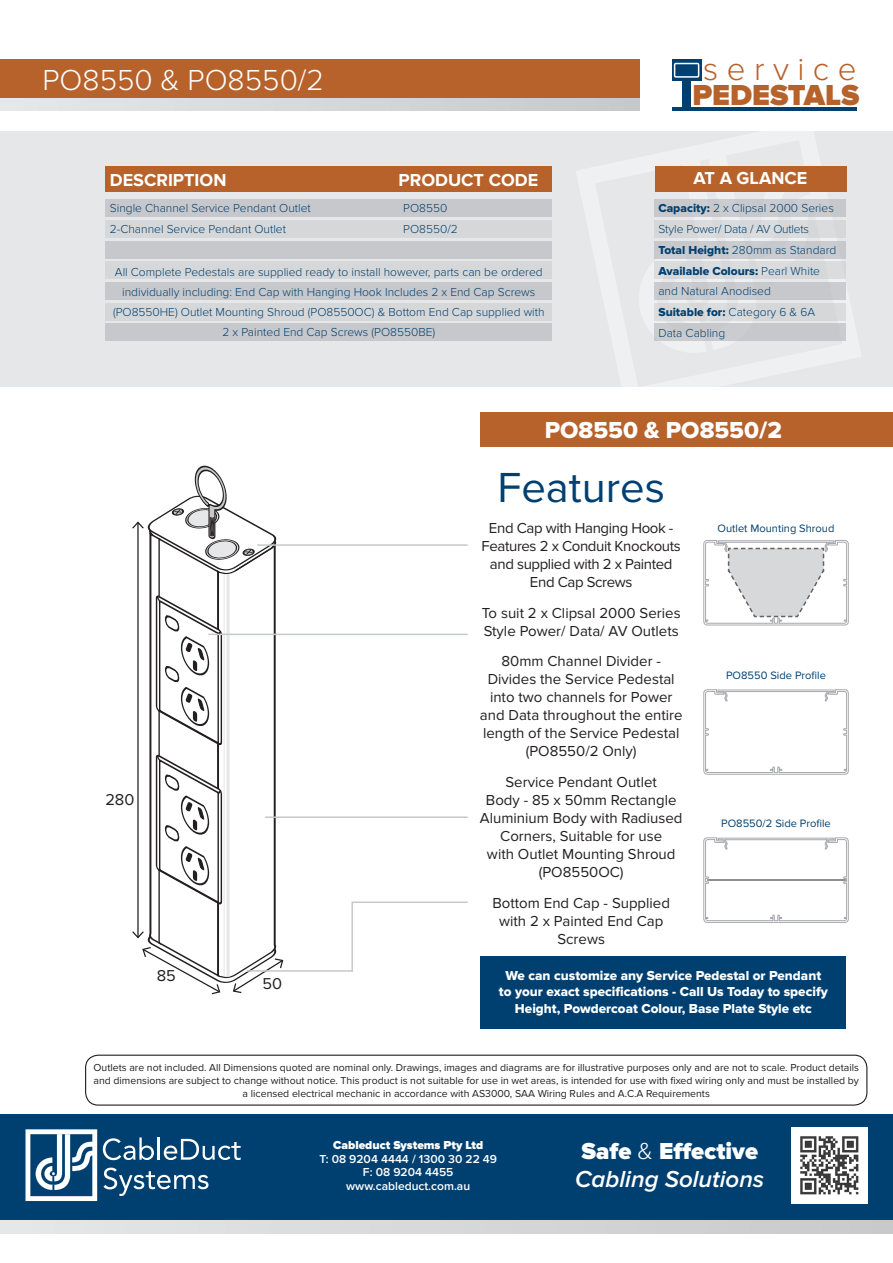
<style>
.page{position:relative;width:893px;height:1263px;background:#fff}
.page>*{position:absolute;margin:0;border:0;box-sizing:border-box;transform-origin:0 0}
.t1{font:43.5px "Proxima Nova";color:#004071}
.t2{font:300 33px "Proxima Nova";color:#b7622b}
.t3{font:300 30px "Proxima Nova";color:#fff}
.t4{font:900 30px "Proxima Nova";color:#b7622b}
.t5{font:italic 600 24px/28.8px "Proxima Nova";color:#fff}
.t6{font:24px "Proxima Nova Extrabld";color:#fff}
.t7{font:700 18px "Proxima Nova";color:#fff}
.t8{font:16.35px "Proxima Nova";letter-spacing:-.005em;color:#231f20}
.t9{font:15px/18px "Proxima Nova";color:#231f20;text-align:center}
.t10{font:15px/18px "Proxima Nova";letter-spacing:-.025em;color:#231f20;text-align:center}
.t11{font:13.5px/16.2px "Proxima Nova Extrabld";color:#fff;text-align:center}
.t12{font:300 12px/20px "Proxima Nova";color:#004071}
.t13{font:600 12px/13.5px "Proxima Nova";color:#fff;text-align:center}
.t14{font:12px "Proxima Nova Extrabld";color:#004071}
.t15{font:900 12px "Proxima Nova";color:#fff}
.t16{font:11.1px "Proxima Nova";color:#004071}
.t17{font:10.5px/12.6px "Proxima Nova";color:#231f20;text-align:center}
.s1{font-family:"Proxima Nova Extrabld";font-weight:400}
.s2{font-family:"Proxima Nova";font-weight:300}
.s3{font-weight:900;font-style:normal}
.s4{font-weight:300;font-style:normal}
</style>
<div class="page">
<div style="left:0;top:132px;width:893px;height:255px;background:#e6e7e9"></div>
<svg style="left:576px;top:131px;width:286px;height:210px"></svg>
<svg style="left:0;top:98px;width:640px;height:13px;background:#d6d7d9"></svg>
<div style="left:480px;top:412px;width:413px;height:34px;background:#b7622b"></div>
<div style="left:0;top:1114px;width:893px;height:106px;background:#004071"></div>
<svg style="left:0;top:1220px;width:893px;height:13px;background:#d6d7d9"></svg>
<img style="left:791px;top:1127px;width:76px;height:76px">
<svg style="left:26px;top:1129px;width:71px;height:72px"></svg>
<svg style="left:103px;top:1137px;width:51px;height:23px"></svg>
<hr style="left:158px;top:1137px;width:2px;height:23px;background:#fff">
<svg style="left:164px;top:1139px;width:77px;height:21px"></svg>
<svg style="left:103px;top:1167px;width:105px;height:29px"></svg>
<div style="left:0;top:60px;width:640px;height:38px;background:#b7622b"></div>
<hr style="left:672px;top:108px;width:184px;height:3px;background:#004071">
<div style="left:682px;top:60px;width:9px;height:50px;background:#004071"></div>
<svg style="left:672px;top:60px;width:29px;height:21px"></svg>
<div style="left:674px;top:63px;width:25px;height:15px;border:2px solid #fff"></div>
<div style="left:85px;top:1054px;width:782px;height:52px;border:1px solid #231f20;border-radius:13px"></div>
<div style="left:655px;top:166px;width:191px;height:25px;background:#b7622b"></div>
<div style="left:654px;top:200px;width:191px;height:17px;background:#c7c8cb"></div>
<div style="left:654px;top:221px;width:191px;height:17px;background:#d8d9db"></div>
<div style="left:654px;top:241px;width:191px;height:17px;background:#c9cacc"></div>
<div style="left:654px;top:262px;width:191px;height:17px;background:#d6d7d9"></div>
<div style="left:654px;top:282px;width:191px;height:17px;background:#c7c8cb"></div>
<div style="left:654px;top:303px;width:191px;height:17px;background:#d6d7d9"></div>
<div style="left:654px;top:324px;width:191px;height:17px;background:#c7c8cb"></div>
<div style="left:106px;top:166px;width:446px;height:25px;background:#b7622b"></div>
<div style="left:106px;top:200px;width:446px;height:17px;background:#c7c8cb"></div>
<div style="left:106px;top:221px;width:446px;height:17px;background:#d6d7d9"></div>
<div style="left:106px;top:241px;width:446px;height:17px;background:#c7c8cb"></div>
<div style="left:106px;top:262px;width:446px;height:17px;background:#d6d7d9"></div>
<div style="left:106px;top:282px;width:446px;height:17px;background:#c7c8cb"></div>
<div style="left:106px;top:303px;width:446px;height:17px;background:#d6d7d9"></div>
<div style="left:106px;top:324px;width:446px;height:17px;background:#c7c8cb"></div>
<div style="left:480px;top:957px;width:366px;height:72px;background:#004071"></div>
<svg style="left:703px;top:540px;width:146px;height:86px"></svg>
<svg style="left:703px;top:689px;width:146px;height:86px"></svg>
<svg style="left:703px;top:837px;width:146px;height:86px"></svg>
<hr style="left:707px;top:880px;width:139px;height:1px;background:#231f20">
<hr style="left:265px;top:816px;width:203px;height:2px;background:#c7c8ca">
<hr style="left:208px;top:634px;width:260px;height:1px;background:#c7c8ca">
<hr style="left:257px;top:544px;width:211px;height:2px;background:#c7c8ca">
<svg style="left:132px;top:465px;width:152px;height:530px"></svg>
<hr style="left:247px;top:970px;width:106px;height:2px;background:#c7c8ca">
<hr style="left:351px;top:901px;width:2px;height:71px;background:#c7c8ca">
<h3 class="t3" style="left:43px;top:62px;width:283px">PO8550 &amp; PO8550/2</h3>
<h3 class="t7" style="left:110px;top:170px;width:118px">DESCRIPTION</h3>
<h3 class="t7" style="left:399px;top:170px;width:141px">PRODUCT CODE</h3>
<p class="t12" style="left:110px;top:198px;width:202px;line-height:20.7px">Single Channel Service Pendant Outlet<br>2-Channel Service Pendant Outlet</p>
<p class="t12" style="left:403px;top:198px;width:56px;line-height:20.7px">PO8550<br>PO8550/2</p>
<p class="t12" style="left:113px;top:262px;width:433px;text-align:center">All Complete Pedestals are supplied ready to install however, parts can be ordered individually including: End Cap with Hanging Hook Includes 2 x End Cap Screws (PO8550HE) Outlet Mounting Shroud (PO8550OC) &amp; Bottom End Cap supplied with 2 x Painted End Cap Screws (PO8550BE)</p>
<h2 class="t2" style="left:703px;top:50px;width:155px">s e r v i c e</h2>
<h3 class="t4" style="left:692px;top:78px;width:169px">PEDESTALS</h3>
<h3 class="t7" style="left:693px;top:168px;width:115px">AT A GLANCE</h3>
<p class="t12" style="left:658px;top:198px;width:180px;line-height:20.9px"><span class="s1">Capacity:</span> 2 x Clipsal 2000 Series<br>Style Power/ Data / AV Outlets<br><span class="s1">Total Height:</span> 280mm as Standard</p>
<p class="t14" style="left:658px;top:264px;width:163px">Available Colours: <span class="s2">Pearl White</span></p>
<p class="t12" style="left:658px;top:282px;width:114px">and Natural Anodised</p>
<p class="t14" style="left:658px;top:305px;width:158px">Suitable for: <span class="s2">Category 6 &amp; 6A</span></p>
<p class="t12" style="left:658px;top:323px;width:68px">Data Cabling</p>
<h3 class="t8" style="left:105px;top:790px;width:30px">280</h3>
<h3 class="t8" style="left:157px;top:966px;width:21px">85</h3>
<h3 class="t8" style="left:263px;top:974px;width:21px">50</h3>
<h3 class="t6" style="left:545px;top:416px;width:239px">PO8550 &amp; PO8550/2</h3>
<h1 class="t1" style="left:497px;top:463px;width:169px">Features</h1>
<p class="t10" style="left:482px;top:519px;width:201px">End Cap with Hanging Hook -<br>Features 2 x Conduit Knockouts and supplied with 2 x Painted<br>End Cap Screws</p>
<p class="t9" style="left:482px;top:604px;width:200px;text-align:left">To suit 2 x Clipsal 2000 Series<br>Style Power/ Data/ AV Outlets</p>
<p class="t9" style="left:480px;top:653px;width:204px">80mm Channel Divider -<br>Divides the Service Pedestal into two channels for Power and Data throughout the entire length of the Service Pedestal (PO8550/2 Only)</p>
<p class="t9" style="left:480px;top:773px;width:204px">Service Pendant Outlet<br>Body - 85 x 50mm Rectangle<br>Aluminium Body with Radiused<br>Corners, Suitable for use<br>with Outlet Mounting Shroud (PO8550OC)</p>
<p class="t9" style="left:492px;top:894px;width:179px">Bottom End Cap - Supplied with 2 x Painted End Cap<br>Screws</p>
<p class="t16" style="left:718px;top:522px;width:118px">Outlet Mounting Shroud</p>
<p class="t16" style="left:726px;top:669px;width:101px">PO8550 Side Profile</p>
<p class="t16" style="left:721px;top:817px;width:111px">PO8550/2 Side Profile</p>
<p class="t11" style="left:499px;top:968px;width:330px">We can customize any Service Pedestal or Pendant to your exact specifications - Call Us Today to specify<br>Height, Powdercoat Colour, Base Plate Style etc</p>
<p class="t17" style="left:94px;top:1062px;width:767px">Outlets are not included. All Dimensions quoted are nominal only. Drawings, images and diagrams are for illustrative purposes only and are not to scale. Product details and dimensions are subject to change without notice. This product is not suitable for use in wet areas, is intended for use with fixed wiring only and must be installed by a licensed electrical mechanic in accordance with AS3000, SAA Wiring Rules and A.C.A Requirements</p>
<p class="t15" style="left:333px;top:1138px;width:152px">Cableduct Systems Pty Ltd</p>
<p class="t13" style="left:319px;top:1152px;width:179px">T: 08 9204 4444 / 1300 30 22 49<br>F: 08 9204 4455 www.cableduct.com.au</p>
<h3 class="t5" style="left:575px;top:1137px;width:191px"><span class="s3">Safe</span> <span class="s4">&amp;</span> <span class="s3">Effective<br></span>Cabling Solutions</h3>
</div>
